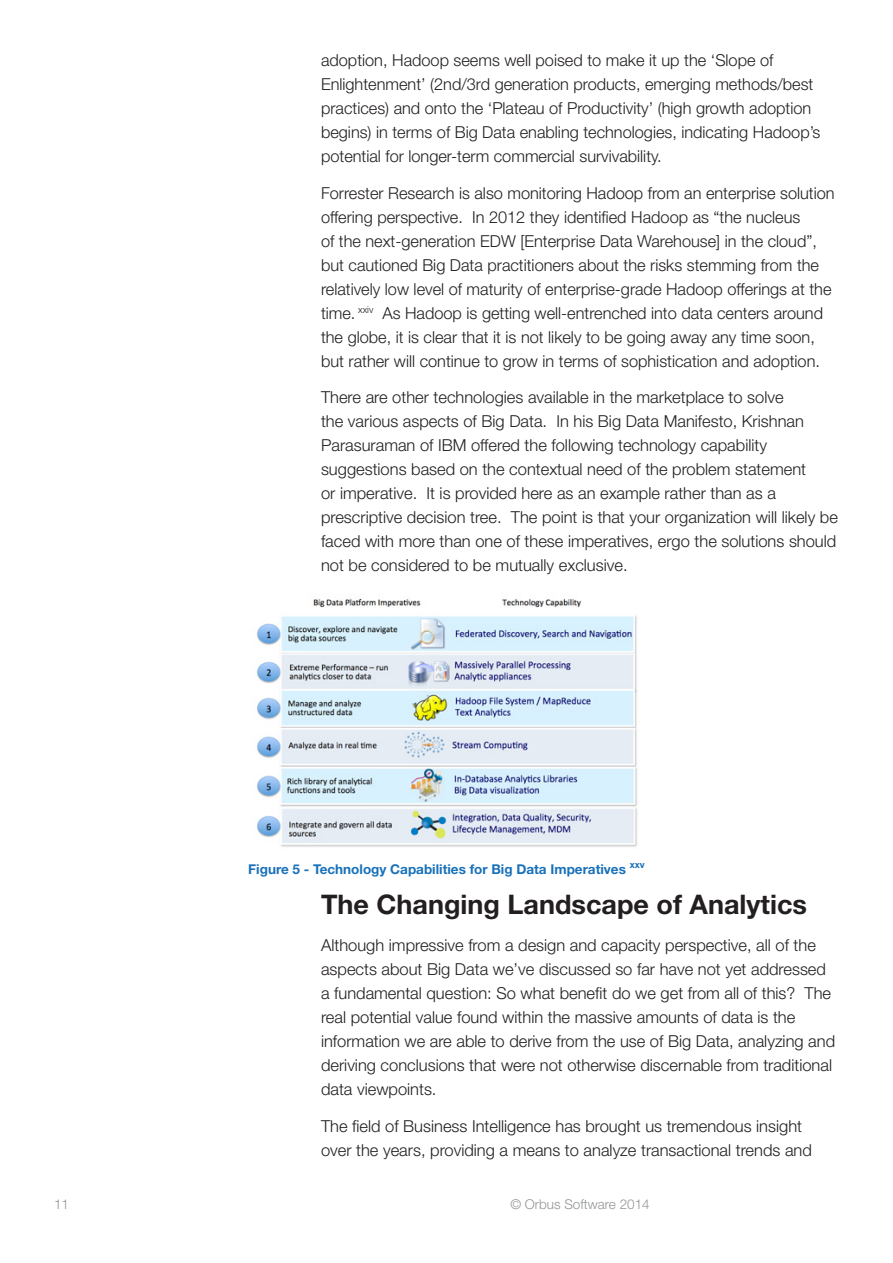
<style>
.page{position:relative;width:893px;height:1263px;background:#fff}
.page>*{position:absolute;margin:0;border:0;box-sizing:border-box;transform-origin:0 0}
.t1{font:700 27px "Helvetica Neue LT Std";color:#231f20}
.t2{font:300 16.5px/24px "Helvetica Neue LT Std";color:#231f20}
.t3{font:700 13.5px "Helvetica Neue LT Std";color:#1971ba}
.t4{font:300 13.5px "Helvetica Neue LT Std";color:#939598}
</style>
<div class="page">
<img style="left:256px;top:598px;width:381px;height:249px">
<p class="t2" style="left:321px;top:48px;width:501px">adoption, Hadoop seems well poised to make it up the ‘Slope of Enlightenment’ (2nd/3rd generation products, emerging methods/best practices) and onto the ‘Plateau of Productivity’ (high growth adoption begins) in terms of Big Data enabling technologies, indicating Hadoop’s potential for longer-term commercial survivability.</p>
<p class="t2" style="left:321px;top:180px;width:515px">Forrester Research is also monitoring Hadoop from an enterprise solution offering perspective. In 2012 they identified Hadoop as “the nucleus<br>of the next-generation EDW [Enterprise Data Warehouse] in the cloud”, but cautioned Big Data practitioners about the risks stemming from the relatively low level of maturity of enterprise-grade Hadoop offerings at the time. <sup>xxiv</sup> As Hadoop is getting well-entrenched into data centers around the globe, it is clear that it is not likely to be going away any time soon, but rather will continue to grow in terms of sophistication and adoption.</p>
<p class="t2" style="left:321px;top:385px;width:518px">There are other technologies available in the marketplace to solve<br>the various aspects of Big Data. In his Big Data Manifesto, Krishnan Parasuraman of IBM offered the following technology capability suggestions based on the contextual need of the problem statement<br>or imperative. It is provided here as an example rather than as a prescriptive decision tree. The point is that your organization will likely be faced with more than one of these imperatives, ergo the solutions should not be considered to be mutually exclusive.</p>
<p class="t3" style="left:248px;top:860px;width:398px">Figure 5 - Technology Capabilities for Big Data Imperatives <sup>xxv</sup></p>
<p class="t1" style="left:321px;top:888px;width:487px">The Changing Landscape of Analytics</p>
<p class="t2" style="left:321px;top:933px;width:516px">Although impressive from a design and capacity perspective, all of the aspects about Big Data we’ve discussed so far have not yet addressed a fundamental question: So what benefit do we get from all of this? The real potential value found within the massive amounts of data is the information we are able to derive from the use of Big Data, analyzing and deriving conclusions that were not otherwise discernable from traditional data viewpoints.</p>
<p class="t2" style="left:321px;top:1113px;width:492px">The field of Business Intelligence has brought us tremendous insight over the years, providing a means to analyze transactional trends and</p>
<p class="t4" style="left:54px;top:1196px;width:17px">11</p>
<p class="t4" style="left:510px;top:1196px;width:141px">© Orbus Software 2014</p>
</div>
